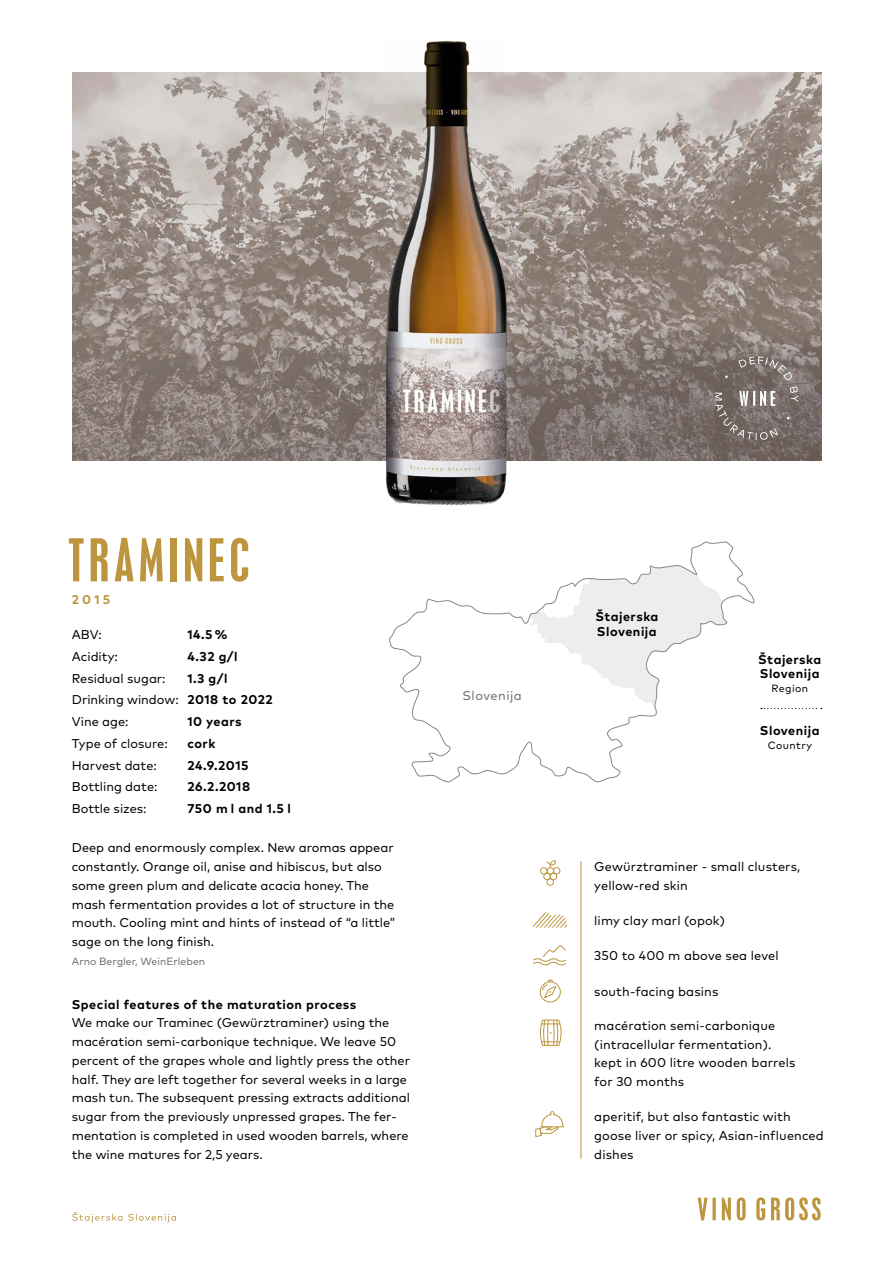
<style>
.page{position:relative;width:893px;height:1263px;background:#fff}
.page>*{position:absolute;margin:0;border:0;box-sizing:border-box;transform-origin:0 0}
.t1{font:condensed 52.5px "Placard";letter-spacing:.09em;color:#bc953e}
.t2{font:12.75px/18.8px "Mark Pro";color:#000}
.t3{font:700 12.75px/15px "Mark Pro";letter-spacing:.04em;color:#000}
.t4{font:12.75px "Mark Pro";letter-spacing:.04em;color:#706f6f}
.t5{font:700 12.75px "Mark Pro";color:#bc953e}
.t6{font:10.5px "Mark Pro";color:#706f6f}
.t7{font:10.5px "Mark Pro";letter-spacing:.04em;color:#000}
.s1{font-weight:700}
</style>
<div class="page">
<svg style="left:698px;top:1197px;width:123px;height:23px"></svg>
<img style="left:72px;top:72px;width:749px;height:388px">
<div style="left:540px;top:867px;width:7px;height:7px;border:1px solid #bc953e;border-radius:50%"></div>
<div style="left:543px;top:873px;width:8px;height:7px;border:1px solid #bc953e;border-radius:50%"></div>
<div style="left:547px;top:867px;width:7px;height:7px;border:1px solid #bc953e;border-radius:50%"></div>
<div style="left:550px;top:873px;width:7px;height:7px;border:1px solid #bc953e;border-radius:50%"></div>
<div style="left:547px;top:878px;width:7px;height:8px;border:1px solid #bc953e;border-radius:50%"></div>
<div style="left:553px;top:867px;width:7px;height:7px;border:1px solid #bc953e;border-radius:50%"></div>
<svg style="left:546px;top:860px;width:10px;height:8px"></svg>
<svg style="left:533px;top:912px;width:35px;height:15px"></svg>
<svg style="left:535px;top:1111px;width:29px;height:26px"></svg>
<svg style="left:533px;top:945px;width:33px;height:21px"></svg>
<div style="left:540px;top:981px;width:21px;height:21px;border:1px solid #bc953e;border-radius:50%"></div>
<svg style="left:541px;top:979px;width:17px;height:20px"></svg>
<svg style="left:539px;top:1019px;width:23px;height:27px"></svg>
<hr style="left:581px;top:861px;width:1px;height:298px;background:#bc953e">
<svg style="left:389px;top:541px;width:366px;height:242px"></svg>
<svg style="left:761px;top:708px;width:61px;height:1px"></svg>
<svg style="left:72px;top:1212px;width:104px;height:10px"></svg>
<svg style="left:715px;top:356px;width:83px;height:84px;background:#817773"></svg>
<img style="left:385px;top:41px;width:123px;height:465px">
<h1 class="t1" style="left:68px;top:528px;width:183px">TRAMINEC</h1>
<p class="t5" style="left:72px;top:590px;width:40px">2015</p>
<p class="t2" style="left:72px;top:624px;width:31px">ABV:</p>
<p class="t3" style="left:187px;top:626px;width:42px">14.5 %</p>
<p class="t2" style="left:72px;top:646px;width:48px">Acidity:</p>
<p class="t3" style="left:187px;top:648px;width:52px">4.32 g/l</p>
<p class="t2" style="left:72px;top:668px;width:95px">Residual sugar:</p>
<p class="t2" style="left:72px;top:666px;width:202px;line-height:21.8px;text-indent:116px"><span class="s1">1.3 g/l<br></span>Drinking window: <span class="s1">2018 to 2022<br></span>Vine age:</p>
<p class="t3" style="left:187px;top:713px;width:56px">10 years</p>
<p class="t2" style="left:72px;top:733px;width:97px">Type of closure:</p>
<p class="t3" style="left:187px;top:735px;width:29px">cork</p>
<p class="t2" style="left:72px;top:755px;width:87px">Harvest date:</p>
<p class="t3" style="left:187px;top:756px;width:63px">24.9.2015</p>
<p class="t2" style="left:72px;top:776px;width:87px">Bottling date:</p>
<p class="t3" style="left:187px;top:778px;width:64px">26.2.2018</p>
<p class="t2" style="left:72px;top:798px;width:76px">Bottle sizes:</p>
<p class="t3" style="left:187px;top:800px;width:105px">750 m l and 1.5 l</p>
<p class="t2" style="left:72px;top:837px;width:325px">Deep and enormously complex. New aromas appear constantly. Orange oil, anise and hibiscus, but also some green plum and delicate acacia honey. The mash fermentation provides a lot of structure in the mouth. Cooling mint and hints of instead of “a little” sage on the long finish.</p>
<p class="t6" style="left:72px;top:953px;width:135px">Arno Bergler, WeinErleben</p>
<p class="t3" style="left:72px;top:995px;width:286px">Special features of the maturation process</p>
<p class="t2" style="left:72px;top:1012px;width:340px">We make our Traminec (Gewürztraminer) using the macération semi-carbonique technique. We leave 50 percent of the grapes whole and lightly press the other half. They are left together for several weeks in a large mash tun. The subsequent pressing extracts additional sugar from the previously unpressed grapes. The fer&shy;mentation is completed in used wooden barrels, where the wine matures for 2,5 years.</p>
<p class="t4" style="left:462px;top:685px;width:61px">Slovenija</p>
<p class="t3" style="left:595px;top:608px;width:65px">Štajerska<br>Slovenija</p>
<p class="t3" style="left:758px;top:651px;width:65px;line-height:14.2px">Štajerska<br>Slovenija</p>
<p class="t7" style="left:771px;top:680px;width:38px">Region</p>
<p class="t3" style="left:760px;top:722px;width:61px">Slovenija</p>
<p class="t7" style="left:768px;top:737px;width:46px">Country</p>
<p class="t2" style="left:594px;top:856px;width:207px">Gewürztraminer - small clusters, yellow-red skin</p>
<p class="t2" style="left:594px;top:910px;width:132px">limy clay marl (opok)</p>
<p class="t2" style="left:594px;top:945px;width:186px">350 to 400 m above sea level</p>
<p class="t2" style="left:594px;top:981px;width:126px">south-facing basins</p>
<p class="t2" style="left:594px;top:1015px;width:203px">macération semi-carbonique (intracellular fermentation). kept in 600 litre wooden barrels for 30 months</p>
<p class="t2" style="left:594px;top:1106px;width:231px">aperitif, but also fantastic with goose liver or spicy, Asian-influenced dishes</p>
</div>
